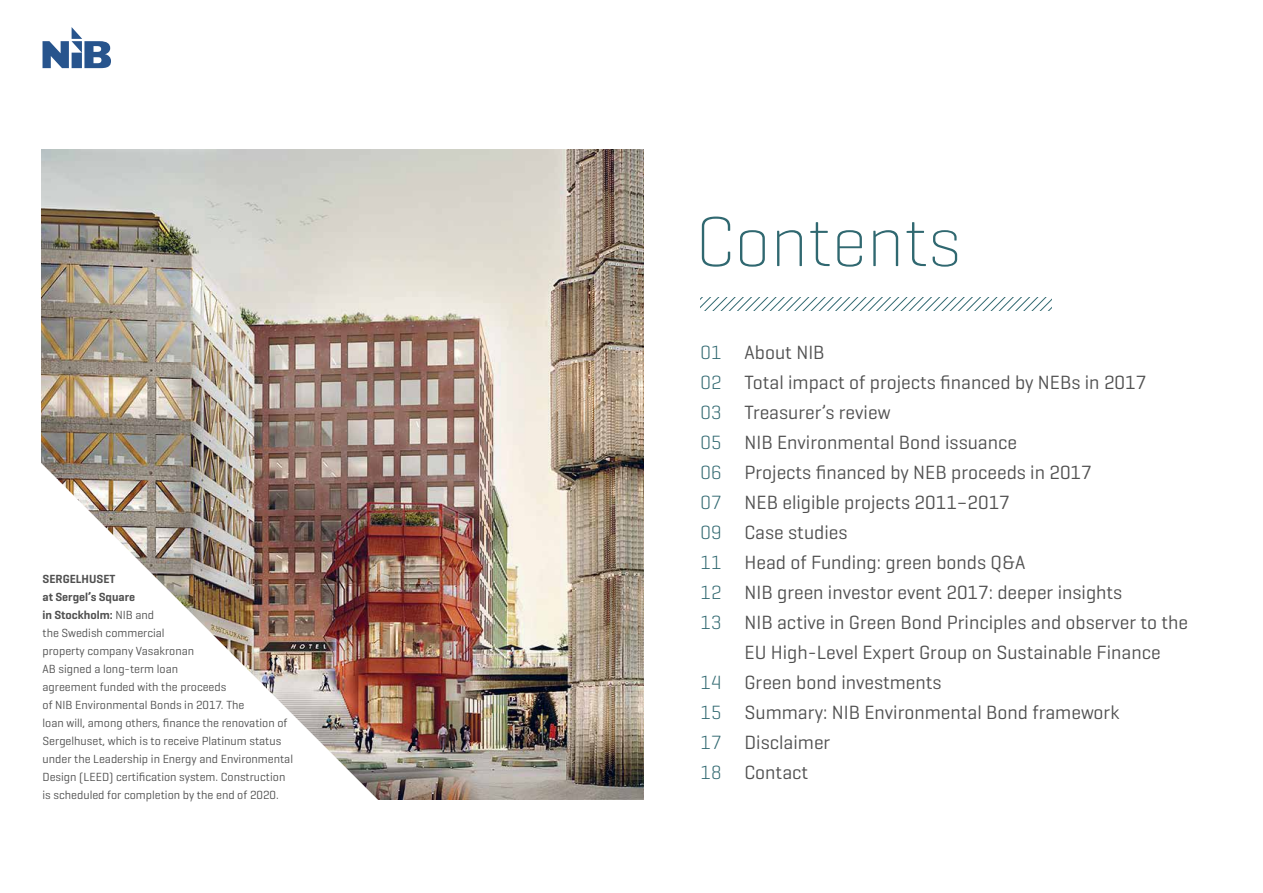
<style>
.page{position:relative;width:1263px;height:893px;background:#fff}
.page>*{position:absolute;margin:0;border:0;box-sizing:border-box;transform-origin:0 0}
.t1{font:200 72px "Geogrotesque";color:#306870}
.t2{font:19.5px "Geogrotesque";color:#505050}
.t3{font:12px/18px "Geogrotesque";color:#505050}
.s1{font-weight:600}
.s2{font-weight:300;color:#306870}
</style>
<div class="page">
<img style="left:41px;top:150px;width:602px;height:649px">
<img style="left:41px;top:462px;width:339px;height:338px">
<svg style="left:701px;top:298px;width:350px;height:12px"></svg>
<svg style="left:43px;top:27px;width:68px;height:41px"></svg>
<p class="t3" style="left:43px;top:569px;width:252px"><span class="s1">SERGELHUSET<br>at Sergel’s Square<br>in Stockholm:</span> NIB and<br>the Swedish commercial<br>property company Vasakronan<br>AB signed a long-term loan<br>agreement funded with the proceeds<br>of NIB Environmental Bonds in 2017. The<br>loan will, among others, finance the renovation of Sergelhuset, which is to receive Platinum status under the Leadership in Energy and Environmental Design (LEED) certification system. Construction is scheduled for completion by the end of 2020.</p>
<h1 class="t1" style="left:695px;top:197px;width:267px">Contents</h1>
<p class="t2" style="left:701px;top:341px;width:125px"><span class="s2">01</span> About NIB</p>
<p class="t2" style="left:701px;top:371px;width:447px"><span class="s2">02</span> Total impact of projects financed by NEBs in 2017</p>
<p class="t2" style="left:701px;top:401px;width:191px"><span class="s2">03</span> Treasurer’s review</p>
<p class="t2" style="left:701px;top:431px;width:318px"><span class="s2">05</span> NIB Environmental Bond issuance</p>
<p class="t2" style="left:701px;top:461px;width:393px"><span class="s2">06</span> Projects financed by NEB proceeds in 2017</p>
<p class="t2" style="left:701px;top:491px;width:311px"><span class="s2">07</span> NEB eligible projects 2011–2017</p>
<p class="t2" style="left:701px;top:521px;width:148px"><span class="s2">09</span> Case studies</p>
<p class="t2" style="left:701px;top:551px;width:326px"><span class="s2">11</span> Head of Funding: green bonds Q&amp;A</p>
<p class="t2" style="left:701px;top:581px;width:423px"><span class="s2">12</span> NIB green investor event 2017: deeper insights</p>
<p class="t2" style="left:701px;top:611px;width:489px"><span class="s2">13</span> NIB active in Green Bond Principles and observer to the</p>
<p class="t2" style="left:744px;top:641px;width:418px">EU High-Level Expert Group on Sustainable Finance</p>
<p class="t2" style="left:701px;top:671px;width:242px"><span class="s2">14</span> Green bond investments</p>
<p class="t2" style="left:701px;top:701px;width:420px"><span class="s2">15</span> Summary: NIB Environmental Bond framework</p>
<p class="t2" style="left:701px;top:731px;width:131px"><span class="s2">17</span> Disclaimer</p>
<p class="t2" style="left:701px;top:761px;width:109px"><span class="s2">18</span> Contact</p>
</div>
